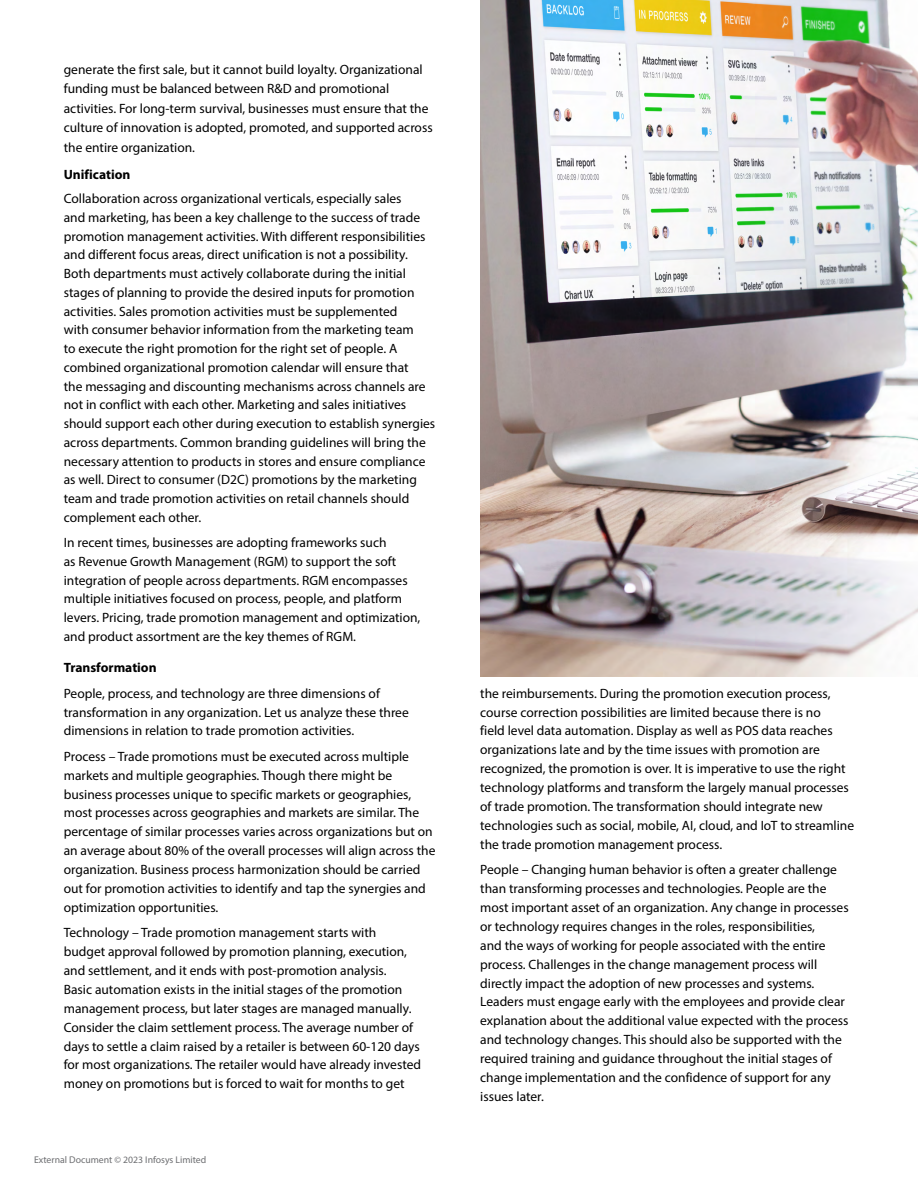
<style>
.page{position:relative;width:918px;height:1188px;background:#fff}
.page>*{position:absolute;margin:0;border:0;box-sizing:border-box;transform-origin:0 0}
.t1{font:13.5px/18.9px "Myriad Pro";color:#000}
.t2{font:700 13.5px "Myriad Pro";color:#000}
.t3{font:9.75px "Myriad Pro";color:#6d6e71}
</style>
<div class="page">
<img style="left:480px;top:0;width:438px;height:676px">
<p class="t1" style="left:64px;top:59px;width:370px;line-height:19.5px">generate the first sale, but it cannot build loyalty. Organizational funding must be balanced between R&amp;D and promotional activities. For long-term survival, businesses must ensure that the culture of innovation is adopted, promoted, and supported across the entire organization.</p>
<p class="t2" style="left:64px;top:166px;width:68px">Unification</p>
<p class="t1" style="left:64px;top:189px;width:373px">Collaboration across organizational verticals, especially sales<br>and marketing, has been a key challenge to the success of trade promotion management activities. With different responsibilities and different focus areas, direct unification is not a possibility.<br>Both departments must actively collaborate during the initial stages of planning to provide the desired inputs for promotion activities. Sales promotion activities must be supplemented<br>with consumer behavior information from the marketing team<br>to execute the right promotion for the right set of people. A combined organizational promotion calendar will ensure that<br>the messaging and discounting mechanisms across channels are not in conflict with each other. Marketing and sales initiatives should support each other during execution to establish synergies across departments. Common branding guidelines will bring the necessary attention to products in stores and ensure compliance as well. Direct to consumer (D2C) promotions by the marketing team and trade promotion activities on retail channels should complement each other.</p>
<p class="t1" style="left:64px;top:533px;width:358px">In recent times, businesses are adopting frameworks such<br>as Revenue Growth Management (RGM) to support the soft integration of people across departments. RGM encompasses multiple initiatives focused on process, people, and platform levers. Pricing, trade promotion management and optimization, and product assortment are the key themes of RGM.</p>
<p class="t2" style="left:64px;top:659px;width:94px">Transformation</p>
<p class="t1" style="left:64px;top:683px;width:347px">People, process, and technology are three dimensions of transformation in any organization. Let us analyze these three dimensions in relation to trade promotion activities.</p>
<p class="t1" style="left:64px;top:747px;width:373px">Process – Trade promotions must be executed across multiple markets and multiple geographies. Though there might be business processes unique to specific markets or geographies, most processes across geographies and markets are similar. The percentage of similar processes varies across organizations but on an average about 80% of the overall processes will align across the organization. Business process harmonization should be carried out for promotion activities to identify and tap the synergies and optimization opportunities.</p>
<p class="t1" style="left:64px;top:923px;width:359px">Technology – Trade promotion management starts with budget approval followed by promotion planning, execution, and settlement, and it ends with post-promotion analysis.<br>Basic automation exists in the initial stages of the promotion management process, but later stages are managed manually.<br>Consider the claim settlement process. The average number of days to settle a claim raised by a retailer is between 60-120 days for most organizations. The retailer would have already invested money on promotions but is forced to wait for months to get</p>
<p class="t3" style="left:34px;top:1154px;width:174px">External Document © 2023 Infosys Limited</p>
<p class="t1" style="left:480px;top:683px;width:375px">the reimbursements. During the promotion execution process, course correction possibilities are limited because there is no<br>field level data automation. Display as well as POS data reaches organizations late and by the time issues with promotion are recognized, the promotion is over. It is imperative to use the right technology platforms and transform the largely manual processes of trade promotion. The transformation should integrate new technologies such as social, mobile, AI, cloud, and IoT to streamline the trade promotion management process.</p>
<p class="t1" style="left:480px;top:860px;width:370px">People – Changing human behavior is often a greater challenge than transforming processes and technologies. People are the most important asset of an organization. Any change in processes or technology requires changes in the roles, responsibilities,<br>and the ways of working for people associated with the entire process. Challenges in the change management process will directly impact the adoption of new processes and systems.<br>Leaders must engage early with the employees and provide clear explanation about the additional value expected with the process and technology changes. This should also be supported with the required training and guidance throughout the initial stages of change implementation and the confidence of support for any issues later.</p>
</div>
